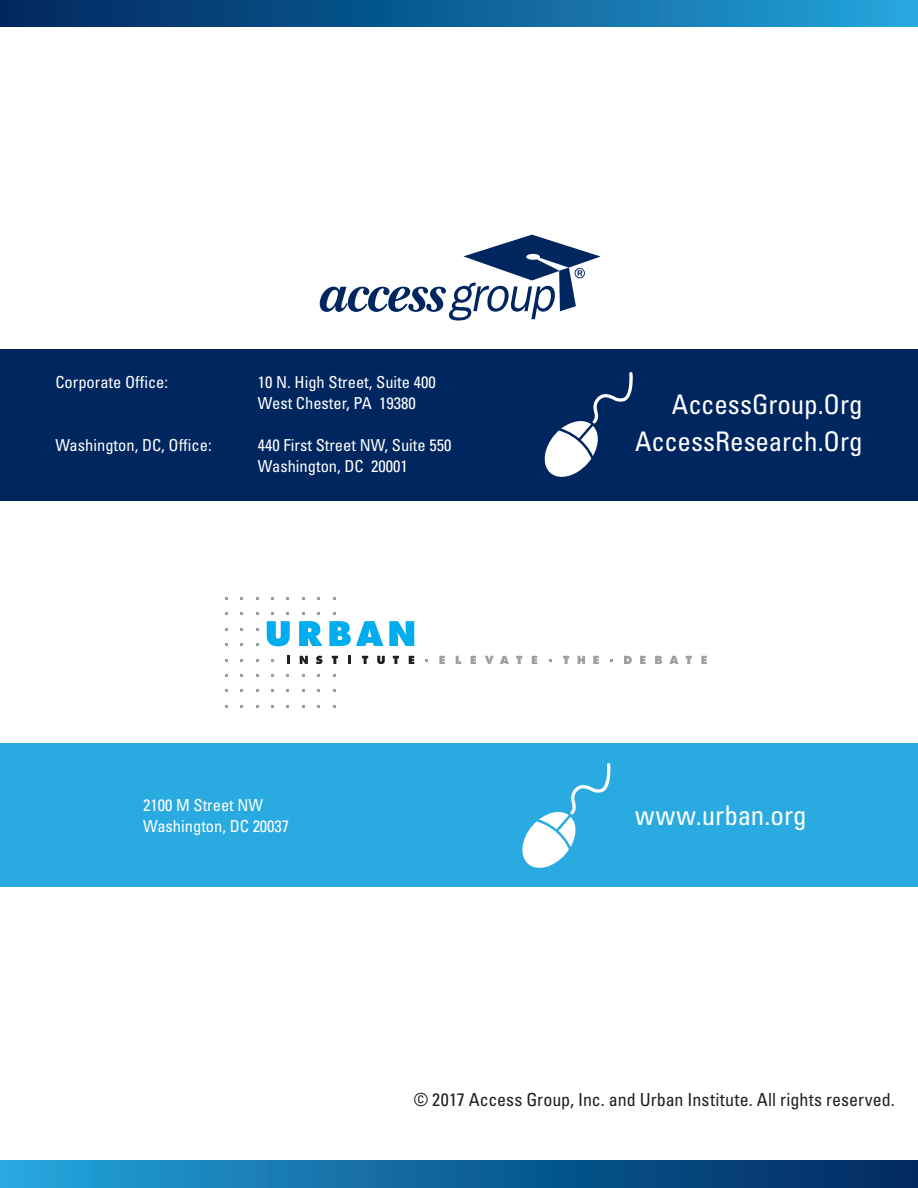
<style>
.page{position:relative;width:918px;height:1188px;background:#fff}
.page>*{position:absolute;margin:0;border:0;box-sizing:border-box;transform-origin:0 0}
.Body{font:condensed 27px "Univers LT Std";color:#fff}
.Body-2{font:condensed 18px "Univers LT Std";color:#231f20}
.t1{font:condensed 16.5px "Univers LT Std";color:#fff}
</style>
<div class="page">
<div style="left:0;top:744px;width:918px;height:143px;background:#29abe2"></div>
<div style="left:0;top:349px;width:918px;height:151px;background:#00265f"></div>
<svg style="left:319px;top:234px;width:282px;height:87px"></svg>
<svg style="left:545px;top:372px;width:88px;height:105px"></svg>
<svg style="left:522px;top:763px;width:88px;height:105px"></svg>
<svg style="left:287px;top:656px;width:3px;height:8px"></svg>
<svg style="left:300px;top:656px;width:8px;height:8px"></svg>
<svg style="left:316px;top:656px;width:7px;height:8px"></svg>
<svg style="left:332px;top:656px;width:6px;height:8px"></svg>
<svg style="left:348px;top:656px;width:3px;height:8px"></svg>
<svg style="left:362px;top:656px;width:6px;height:8px"></svg>
<svg style="left:377px;top:656px;width:8px;height:8px"></svg>
<svg style="left:393px;top:656px;width:6px;height:8px"></svg>
<svg style="left:409px;top:656px;width:5px;height:8px"></svg>
<svg style="left:267px;top:621px;width:23px;height:25px"></svg>
<svg style="left:299px;top:621px;width:24px;height:25px"></svg>
<svg style="left:329px;top:621px;width:54px;height:25px"></svg>
<svg style="left:389px;top:621px;width:25px;height:25px"></svg>
<svg style="left:439px;top:656px;width:6px;height:8px"></svg>
<svg style="left:456px;top:656px;width:5px;height:8px"></svg>
<svg style="left:471px;top:656px;width:5px;height:8px"></svg>
<svg style="left:532px;top:656px;width:5px;height:8px"></svg>
<svg style="left:485px;top:656px;width:9px;height:8px"></svg>
<svg style="left:500px;top:656px;width:9px;height:8px"></svg>
<svg style="left:516px;top:656px;width:6px;height:8px"></svg>
<svg style="left:624px;top:656px;width:8px;height:8px"></svg>
<svg style="left:640px;top:656px;width:6px;height:8px"></svg>
<svg style="left:701px;top:656px;width:6px;height:8px"></svg>
<svg style="left:655px;top:656px;width:7px;height:8px"></svg>
<svg style="left:669px;top:656px;width:10px;height:8px"></svg>
<svg style="left:686px;top:656px;width:6px;height:8px"></svg>
<svg style="left:563px;top:656px;width:6px;height:8px"></svg>
<svg style="left:578px;top:656px;width:7px;height:8px"></svg>
<svg style="left:593px;top:656px;width:6px;height:8px"></svg>
<div style="left:0;top:1160px;width:918px;height:28px;background:linear-gradient(to right,#23a4db,#00265d)"></div>
<div style="left:0;top:0;width:918px;height:26px;background:linear-gradient(to right,#00235b,#23a3da)"></div>
<p class="t1" style="left:55px;top:372px;width:114px">Corporate Office:</p>
<p class="t1" style="left:258px;top:372px;width:179px">10 N. High Street, Suite 400</p>
<p class="t1" style="left:258px;top:393px;width:159px">West Chester, PA 19380</p>
<p class="t1" style="left:55px;top:435px;width:158px">Washington, DC, Office:</p>
<p class="t1" style="left:258px;top:435px;width:195px">440 First Street NW, Suite 550</p>
<p class="t1" style="left:258px;top:456px;width:151px">Washington, DC 20001</p>
<p class="t1" style="left:143px;top:795px;width:122px">2100 M Street NW</p>
<p class="t1" style="left:143px;top:816px;width:148px">Washington, DC 20037</p>
<p class="Body" style="left:672px;top:387px;width:192px">AccessGroup.Org</p>
<p class="Body" style="left:635px;top:424px;width:229px">AccessResearch.Org</p>
<p class="Body" style="left:635px;top:799px;width:173px">www.urban.org</p>
<p class="Body-2" style="left:414px;top:1088px;width:483px">© 2017 Access Group, Inc. and Urban Institute. All rights reserved.</p>
</div>
